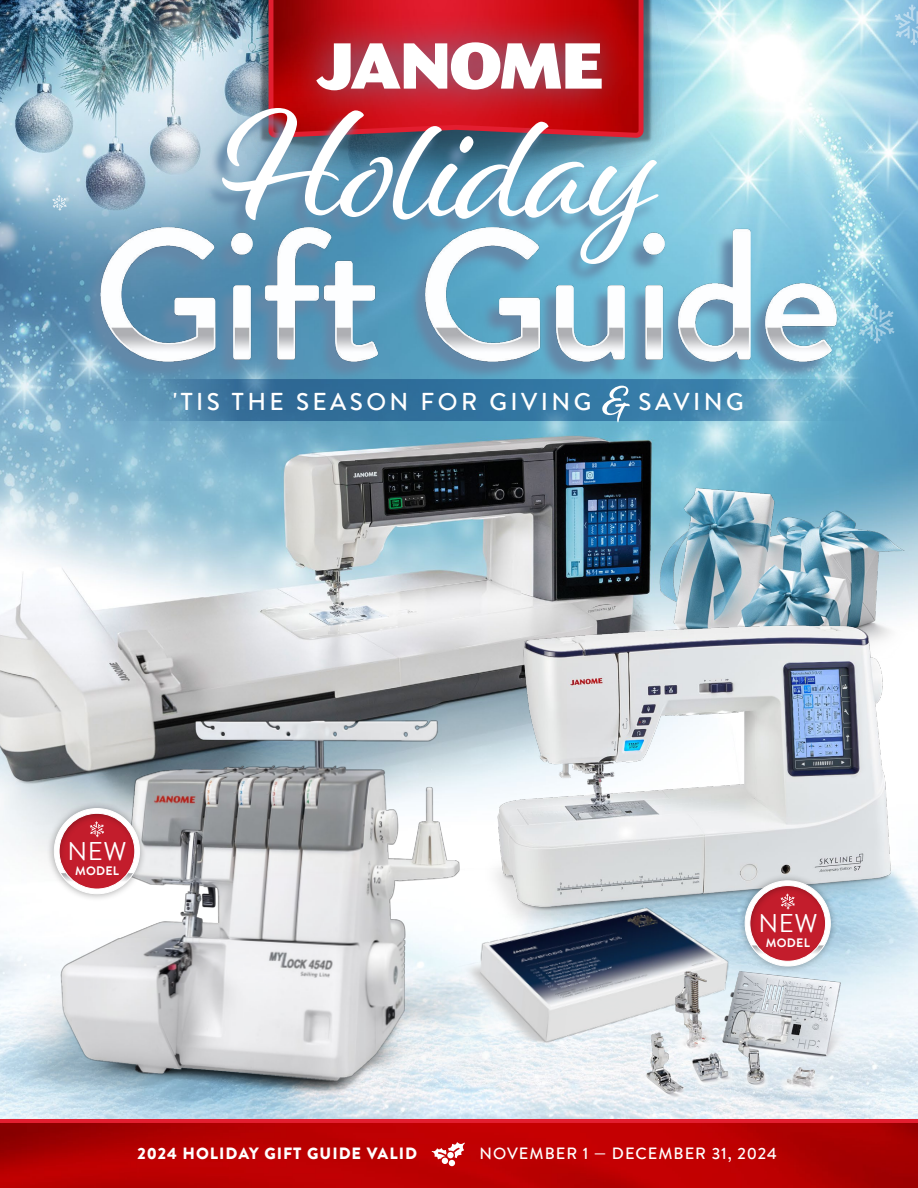
<style>
.page{position:relative;width:918px;height:1188px;background:#fff}
.page>*{position:absolute;margin:0;border:0;box-sizing:border-box;transform-origin:0 0}
.t1{font:25.65px "Brandon Grotesque";letter-spacing:.02em;color:#fff}
.t2{font:500 24.45px "Brandon Grotesque";letter-spacing:.14em;color:#fff}
.t3{font:900 16.35px "Brandon Grotesque";letter-spacing:.06em;color:#fff}
.t4{font:500 16.35px "Brandon Grotesque";letter-spacing:.06em;color:#fff}
.t5{font:700 12.3px "Brandon Grotesque";letter-spacing:.02em;color:#fff}
</style>
<div class="page">
<img style="left:0;top:0;width:918px;height:1119px">
<div style="left:0;top:1119px;width:918px;height:69px;background:#e31e30"></div>
<img style="left:0;top:1123px;width:918px;height:65px">
<svg style="left:87px;top:380px;width:786px;height:41px"></svg>
<img style="left:182px;top:0;width:548px;height:191px">
<svg style="left:269px;top:0;width:375px;height:108px"></svg>
<img style="left:626px;top:457px;width:292px;height:229px">
<div style="left:286px;top:9px;width:348px;height:114px;background:#6389a9;opacity:.75"></div>
<svg style="left:316px;top:42px;width:286px;height:48px"></svg>
<svg style="left:602px;top:386px;width:28px;height:36px"></svg>
<svg style="left:133px;top:54px;width:37px;height:41px"></svg>
<svg style="left:190px;top:36px;width:17px;height:18px"></svg>
<svg style="left:895px;top:5px;width:23px;height:40px"></svg>
<img style="left:463px;top:609px;width:452px;height:328px">
<img style="left:535px;top:875px;width:198px;height:193px">
<img style="left:630px;top:952px;width:232px;height:161px">
<img style="left:0;top:693px;width:535px;height:473px">
<img style="left:34px;top:693px;width:441px;height:428px">
<div style="left:737px;top:873px;width:101px;height:101px;background:#000;opacity:.35"></div>
<div style="left:733px;top:872px;width:107px;height:91px;background:#000;opacity:.35"></div>
<svg style="left:744px;top:880px;width:87px;height:87px"></svg>
<div style="left:46px;top:801px;width:101px;height:100px;background:#000;opacity:.35"></div>
<div style="left:43px;top:800px;width:106px;height:91px;background:#000;opacity:.35"></div>
<svg style="left:54px;top:808px;width:86px;height:86px"></svg>
<svg style="left:222px;top:108px;width:436px;height:83px"></svg>
<svg style="left:83px;top:376px;width:752px;height:4px"></svg>
<img style="left:0;top:191px;width:901px;height:185px">
<p class="t2" style="left:173px;top:385px;width:420px">'TIS THE SEASON FOR GIVING</p>
<p class="t2" style="left:639px;top:385px;width:107px">SAVING</p>
<p class="t1" style="left:68px;top:834px;width:61px">NEW</p>
<p class="t5" style="left:75px;top:862px;width:45px">MODEL</p>
<p class="t1" style="left:758px;top:906px;width:61px">NEW</p>
<p class="t5" style="left:766px;top:934px;width:45px">MODEL</p>
<p class="t3" style="left:137px;top:1141px;width:281px">2024 HOLIDAY GIFT GUIDE VALID</p>
<p class="t4" style="left:479px;top:1142px;width:299px">NOVEMBER 1 — DECEMBER 31, 2024</p>
</div>
